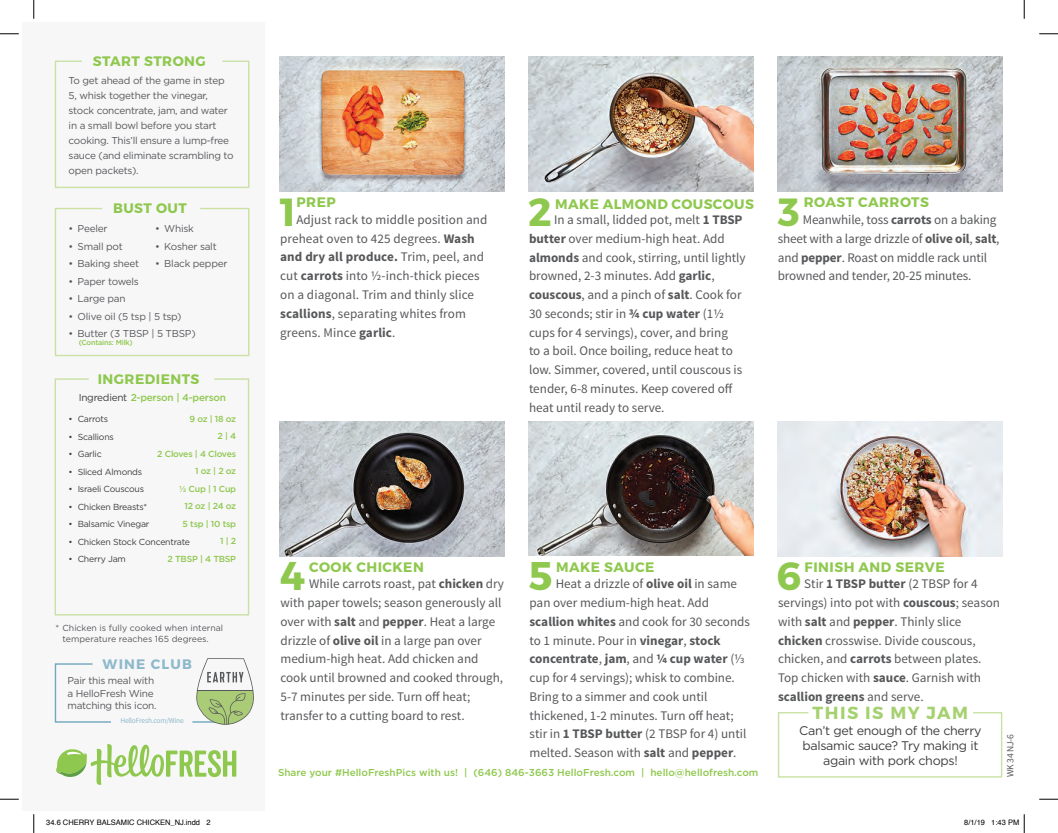
<style>
.page{position:relative;width:1058px;height:833px;background:#fff}
.page>*{position:absolute;margin:0;border:0;box-sizing:border-box;transform-origin:0 0}
.t1{font:700 40px "Montserrat";color:#8fc84e}
.t2{font:700 39.88px "Montserrat";color:#8fc84e}
.t3{font:700 39.25px "Montserrat";color:#8fc84e}
.t4{font:700 39.12px "Montserrat";color:#8fc84e}
.t5{font:700 17.5px "Montserrat";letter-spacing:.085em;color:#a6d170}
.t6{font:700 13.75px "Montserrat";letter-spacing:.035em;color:#8fc84e}
.t7{font:700 13.75px "Montserrat";letter-spacing:.085em;color:#8eb9cc}
.t8{font:13.12px/18.8px "Source Sans Pro";color:#57585a}
.t9{font:12.5px/15px "Gotham";letter-spacing:-.025em;color:#3e3e3f;text-align:center}
.t10{font:10px/15px "Gotham";letter-spacing:-.025em;color:#57585a}
.t11{font:500 10px "Gotham";color:#8fc84e}
.t12{font:500 10px "Gotham";letter-spacing:-.025em;color:#8fc84e}
.t13{font:9.62px "Source Sans Pro";color:#57585a}
.t14{font:8.75px "Gotham";letter-spacing:-.025em;color:#3e3e3f}
.t15{font:500 8.75px/17.5px "Gotham";letter-spacing:-.025em;color:#8fc84e;text-align:right}
.t16{font:8.75px/10.5px "Gotham";color:#57585a}
.t17{font:7.5px "Helvetica";color:#000}
.t18{font:7.5px "Source Sans Pro";letter-spacing:-.025em;color:#8eb9cc}
.t19{font:500 7.25px "Gotham";letter-spacing:-.025em;color:#8fc84e}
.s1{font-weight:700}
.s2{font-weight:400;color:#3e3e3f}
</style>
<div class="page">
<div style="left:23px;top:23px;width:241px;height:787px;background:#f7f7f8"></div>
<svg style="left:54px;top:207px;width:196px;height:150px"></svg>
<svg style="left:54px;top:60px;width:196px;height:128px"></svg>
<svg style="left:54px;top:663px;width:57px;height:60px"></svg>
<svg style="left:56px;top:744px;width:180px;height:40px"></svg>
<svg style="left:54px;top:378px;width:196px;height:238px"></svg>
<svg style="left:777px;top:712px;width:226px;height:66px"></svg>
<img style="left:529px;top:421px;width:225px;height:134px">
<img style="left:280px;top:421px;width:225px;height:135px">
<img style="left:777px;top:421px;width:225px;height:135px">
<img style="left:280px;top:56px;width:225px;height:135px">
<img style="left:529px;top:56px;width:225px;height:135px">
<img style="left:777px;top:56px;width:225px;height:135px">
<svg style="left:193px;top:658px;width:61px;height:67px"></svg>
<svg style="left:0;top:33px;width:19px;height:2px"></svg>
<svg style="left:1039px;top:33px;width:19px;height:2px"></svg>
<svg style="left:0;top:798px;width:19px;height:2px"></svg>
<svg style="left:1039px;top:798px;width:19px;height:2px"></svg>
<svg style="left:33px;top:0;width:2px;height:19px"></svg>
<svg style="left:33px;top:814px;width:2px;height:19px"></svg>
<svg style="left:1023px;top:0;width:2px;height:19px"></svg>
<svg style="left:1023px;top:814px;width:2px;height:19px"></svg>
<p class="t6" style="left:93px;top:52px;width:114px">START STRONG</p>
<p class="t10" style="left:69px;top:72px;width:166px">To get ahead of the game in step<br>5, whisk together the vinegar, stock concentrate, jam, and water in a small bowl before you start cooking. This’ll ensure a lump-free sauce (and eliminate scrambling to open packets).</p>
<p class="t6" style="left:113px;top:199px;width:75px">BUST OUT</p>
<p class="t6" style="left:555px;top:195px;width:200px">MAKE ALMOND COUSCOUS</p>
<p class="t6" style="left:803px;top:194px;width:127px">ROAST CARROTS</p>
<h3 class="t4" style="left:280px;top:187px;width:18px">1</h3>
<h3 class="t3" style="left:528px;top:187px;width:25px">2</h3>
<h3 class="t3" style="left:778px;top:187px;width:23px">3</h3>
<p class="t6" style="left:296px;top:194px;width:41px">PREP</p>
<p class="t8" style="left:280px;top:210px;width:209px;text-indent:16px">Adjust rack to middle position and preheat oven to 425 degrees. <span class="s1">Wash and dry all produce.</span> Trim, peel, and cut <span class="s1">carrots</span> into ½-inch-thick pieces on a diagonal. Trim and thinly slice <span class="s1">scallions</span>, separating whites from greens. Mince <span class="s1">garlic</span>.</p>
<p class="t8" style="left:529px;top:210px;width:218px;text-indent:25px">In a small, lidded pot, melt <span class="s1">1 TBSP butter</span> over medium-high heat. Add <span class="s1">almonds</span> and cook, stirring, until lightly browned, 2-3 minutes. Add <span class="s1">garlic</span>, <span class="s1">couscous</span>, and a pinch of <span class="s1">salt</span>. Cook for 30 seconds; stir in <span class="s1">¾ cup water</span> (1½ cups for 4 servings), cover, and bring<br>to a boil. Once boiling, reduce heat to low. Simmer, covered, until couscous is tender, 6-8 minutes. Keep covered off heat until ready to serve.</p>
<p class="t8" style="left:777px;top:210px;width:223px;text-indent:25px">Meanwhile, toss <span class="s1">carrots</span> on a baking sheet with a large drizzle of <span class="s1">olive oil</span>, <span class="s1">salt</span>, and <span class="s1">pepper</span>. Roast on middle rack until browned and tender, 20-25 minutes.</p>
<p class="t10" style="left:69px;top:221px;width:40px">• Peeler</p>
<p class="t10" style="left:69px;top:238px;width:56px">• Small pot</p>
<p class="t10" style="left:69px;top:256px;width:72px">• Baking sheet</p>
<p class="t10" style="left:69px;top:273px;width:72px">• Paper towels</p>
<p class="t10" style="left:69px;top:291px;width:58px">• Large pan</p>
<p class="t10" style="left:69px;top:308px;width:114px">• Olive oil (5 tsp | 5 tsp)</p>
<p class="t10" style="left:69px;top:326px;width:129px">• Butter (3 TBSP | 5 TBSP)</p>
<p class="t10" style="left:155px;top:221px;width:40px">• Whisk</p>
<p class="t10" style="left:155px;top:238px;width:63px">• Kosher salt</p>
<p class="t10" style="left:155px;top:256px;width:74px">• Black pepper</p>
<p class="t19" style="left:79px;top:338px;width:55px">(Contains: Milk)</p>
<p class="t6" style="left:98px;top:370px;width:103px">INGREDIENTS</p>
<p class="t12" style="left:79px;top:390px;width:149px"><span class="s2">Ingredient</span> 2-person | 4-person</p>
<p class="t15" style="left:157px;top:409px;width:80px">9 oz | 18 oz<br>2 | 4<br>2 Cloves | 4 Cloves<br>1 oz | 2 oz<br>½ Cup | 1 Cup<br>12 oz | 24 oz<br>5 tsp | 10 tsp<br>1 | 2<br>2 TBSP | 4 TBSP</p>
<p class="t14" style="left:69px;top:414px;width:41px">• Carrots</p>
<p class="t14" style="left:69px;top:431px;width:47px">• Scallions</p>
<p class="t14" style="left:69px;top:449px;width:35px">• Garlic</p>
<p class="t14" style="left:69px;top:466px;width:75px">• Sliced Almonds</p>
<p class="t14" style="left:69px;top:484px;width:77px">• Israeli Couscous</p>
<p class="t14" style="left:69px;top:501px;width:80px">• Chicken Breasts*</p>
<p class="t14" style="left:69px;top:519px;width:82px">• Balsamic Vinegar</p>
<p class="t14" style="left:69px;top:536px;width:123px">• Chicken Stock Concentrate</p>
<p class="t14" style="left:69px;top:554px;width:59px">• Cherry Jam</p>
<h1 class="t1" style="left:280px;top:551px;width:27px">4</h1>
<h2 class="t2" style="left:529px;top:551px;width:25px">5</h2>
<h3 class="t3" style="left:776px;top:552px;width:26px">6</h3>
<p class="t6" style="left:309px;top:558px;width:116px">COOK CHICKEN</p>
<p class="t6" style="left:556px;top:558px;width:100px">MAKE SAUCE</p>
<p class="t6" style="left:804px;top:558px;width:142px">FINISH AND SERVE</p>
<p class="t8" style="left:280px;top:574px;width:225px;text-indent:29px">While carrots roast, pat <span class="s1">chicken</span> dry with paper towels; season generously all over with <span class="s1">salt</span> and <span class="s1">pepper</span>. Heat a large drizzle of <span class="s1">olive oil</span> in a large pan over medium-high heat. Add chicken and cook until browned and cooked through, 5-7 minutes per side. Turn off heat; transfer to a cutting board to rest.</p>
<p class="t8" style="left:529px;top:574px;width:222px;text-indent:26px">Heat a drizzle of <span class="s1">olive oil</span> in same pan over medium-high heat. Add <span class="s1">scallion whites</span> and cook for 30 seconds to 1 minute. Pour in <span class="s1">vinegar</span>, <span class="s1">stock concentrate</span>, <span class="s1">jam</span>, and <span class="s1">¼ cup water</span> (⅓ cup for 4 servings); whisk to combine.<br>Bring to a simmer and cook until thickened, 1-2 minutes. Turn off heat; stir in <span class="s1">1 TBSP butter</span> (2 TBSP for 4) until melted. Season with <span class="s1">salt</span> and <span class="s1">pepper</span>.</p>
<p class="t8" style="left:778px;top:574px;width:223px;text-indent:26px">Stir <span class="s1">1 TBSP butter</span> (2 TBSP for 4 servings) into pot with <span class="s1">couscous</span>; season with <span class="s1">salt</span> and <span class="s1">pepper</span>. Thinly slice <span class="s1">chicken</span> crosswise. Divide couscous, chicken, and <span class="s1">carrots</span> between plates.<br>Top chicken with <span class="s1">sauce</span>. Garnish with <span class="s1">scallion greens</span> and serve.</p>
<p class="t16" style="left:62px;top:623px;width:162px;text-indent:-7px">* Chicken is fully cooked when internal temperature reaches 165 degrees.</p>
<p class="t7" style="left:103px;top:655px;width:91px">WINE CLUB</p>
<p class="t10" style="left:68px;top:674px;width:91px;line-height:12.5px">Pair this meal with a HelloFresh Wine matching this icon.</p>
<p class="t18" style="left:120px;top:716px;width:65px">HelloFresh.com/Wine</p>
<h3 class="t5" style="left:812px;top:701px;width:157px">THIS IS MY JAM</h3>
<p class="t9" style="left:799px;top:722px;width:184px">Can’t get enough of the cherry balsamic sauce? Try making it again with pork chops!</p>
<p class="t11" style="left:278px;top:766px;width:482px">Share your #HelloFreshPics with us! | (646) 846-3663 HelloFresh.com | hello@hellofresh.com</p>
<p class="t13" style="left:1004px;top:776px;width:44px;rotate:-90deg">WK 34 NJ-6</p>
<p class="t17" style="left:46px;top:817px;width:166px">34.6 CHERRY BALSAMIC CHICKEN_NJ.indd 2</p>
<p class="t17" style="left:964px;top:817px;width:57px">8/1/19 1:43 PM</p>
</div>
